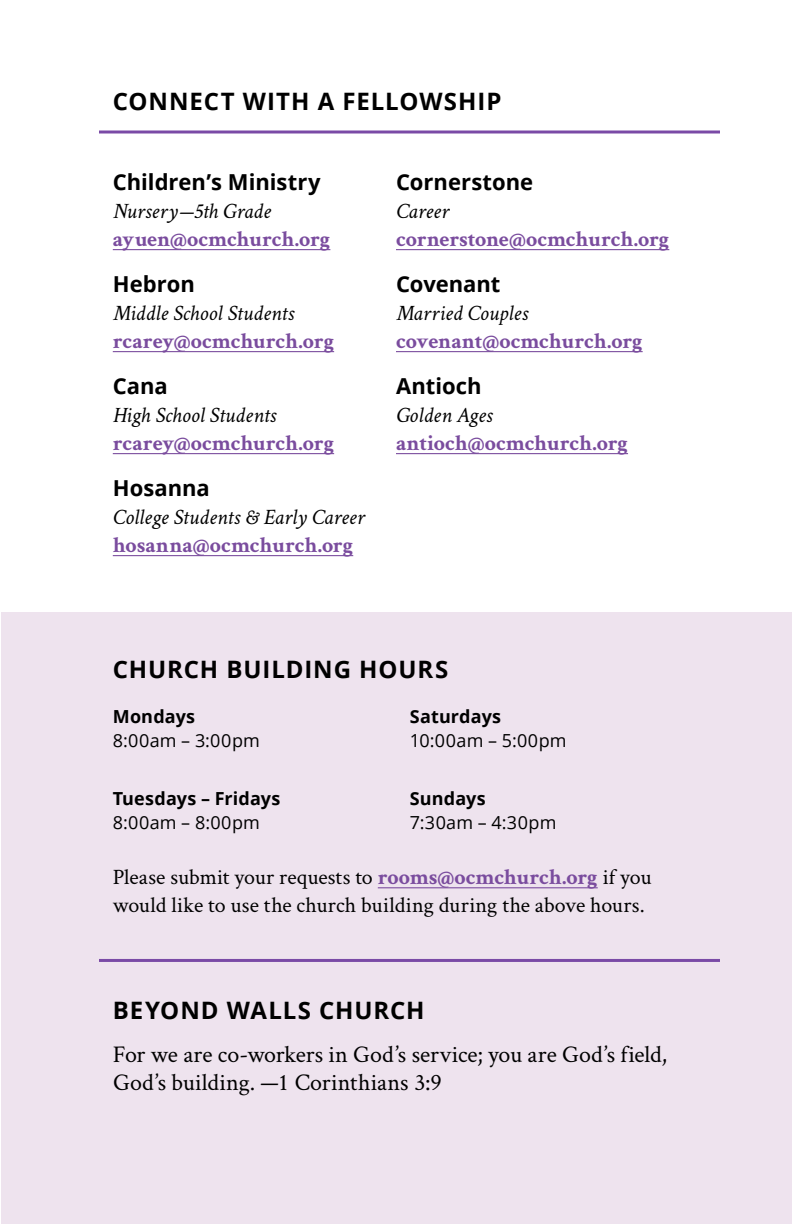
<style>
.page{position:relative;width:792px;height:1224px;background:#fff}
.page>*{position:absolute;margin:0;border:0;box-sizing:border-box;transform-origin:0 0}
.t1{font:24px/28px "Crimson Text";color:#000}
.t2{font:700 24px "Open Sans";letter-spacing:.04em;color:#000}
.t3{font:700 22px/28px "Crimson Text";letter-spacing:-.01em;color:#7a4c9e}
.t4{font:22px/28px "Crimson Text";color:#000}
.t5{font:italic 22px "Crimson Text";color:#000}
.t6{font:700 22px "Open Sans";color:#000}
.t7{font:18px "Open Sans";letter-spacing:.015em;color:#000}
.t8{font:700 18px "Open Sans";letter-spacing:.01em;color:#000}
.s1{font-weight:400;font-style:italic;color:#000}
.s2{font-weight:400;font-style:italic;font-size:21px;color:#000}
.s3{font-weight:700;color:#7a4c9e}
</style>
<div class="page">
<div style="left:1px;top:612px;width:791px;height:612px;background:#eee3ee"></div>
<hr style="left:378px;top:887px;width:220px;height:1px;background:#7a4c9e">
<hr style="left:99px;top:959px;width:621px;height:3px;background:#7a4aa6">
<hr style="left:113px;top:249px;width:217px;height:1px;background:#7a4c9e">
<hr style="left:113px;top:351px;width:221px;height:1px;background:#7a4c9e">
<hr style="left:113px;top:453px;width:221px;height:1px;background:#7a4c9e">
<hr style="left:113px;top:555px;width:240px;height:1px;background:#7a4c9e">
<hr style="left:396px;top:249px;width:273px;height:1px;background:#7a4c9e">
<hr style="left:396px;top:351px;width:247px;height:1px;background:#7a4c9e">
<hr style="left:396px;top:453px;width:232px;height:1px;background:#7a4c9e">
<svg style="left:99px;top:130px;width:621px;height:4px;background:#9b77bc"></svg>
<p class="t2" style="left:113px;top:84px;width:390px">CONNECT WITH A FELLOWSHIP</p>
<p class="t6" style="left:113px;top:166px;width:209px">Children’s Ministry</p>
<p class="t3" style="left:113px;top:196px;width:219px"><span class="s1">Nursery</span><span class="s2">—</span><span class="s1">5th Grade </span>ayuen@ocmchurch.org</p>
<p class="t6" style="left:113px;top:268px;width:84px">Hebron</p>
<p class="t5" style="left:113px;top:300px;width:183px">Middle School Students</p>
<p class="t3" style="left:113px;top:326px;width:223px">rcarey@ocmchurch.org</p>
<p class="t6" style="left:113px;top:370px;width:57px">Cana</p>
<p class="t5" style="left:113px;top:402px;width:165px">High School Students</p>
<p class="t3" style="left:113px;top:428px;width:223px">rcarey@ocmchurch.org</p>
<p class="t6" style="left:113px;top:472px;width:99px">Hosanna</p>
<p class="t5" style="left:113px;top:504px;width:253px">College Students &amp; Early Career</p>
<p class="t3" style="left:113px;top:530px;width:242px">hosanna@ocmchurch.org</p>
<p class="t6" style="left:396px;top:166px;width:139px">Cornerstone</p>
<p class="t5" style="left:396px;top:198px;width:54px">Career</p>
<p class="t3" style="left:396px;top:224px;width:275px">cornerstone@ocmchurch.org</p>
<p class="t6" style="left:396px;top:268px;width:106px">Covenant</p>
<p class="t5" style="left:396px;top:300px;width:133px">Married Couples</p>
<p class="t3" style="left:396px;top:326px;width:248px">covenant@ocmchurch.org</p>
<p class="t6" style="left:396px;top:370px;width:87px">Antioch</p>
<p class="t5" style="left:396px;top:402px;width:98px">Golden Ages</p>
<p class="t3" style="left:396px;top:428px;width:234px">antioch@ocmchurch.org</p>
<p class="t2" style="left:113px;top:653px;width:337px">CHURCH BUILDING HOURS</p>
<p class="t8" style="left:113px;top:703px;width:84px">Mondays</p>
<p class="t7" style="left:113px;top:728px;width:149px">8:00am – 3:00pm</p>
<p class="t8" style="left:113px;top:785px;width:169px">Tuesdays – Fridays</p>
<p class="t7" style="left:113px;top:810px;width:149px">8:00am – 8:00pm</p>
<p class="t8" style="left:410px;top:703px;width:93px">Saturdays</p>
<p class="t7" style="left:410px;top:728px;width:158px">10:00am – 5:00pm</p>
<p class="t8" style="left:410px;top:785px;width:77px">Sundays</p>
<p class="t7" style="left:410px;top:810px;width:148px">7:30am – 4:30pm</p>
<p class="t4" style="left:113px;top:862px;width:540px">Please submit your requests to <span class="s3">rooms@ocmchurch.org</span> if you would like to use the church building during the above hours.</p>
<p class="t2" style="left:113px;top:994px;width:313px">BEYOND WALLS CHURCH</p>
<p class="t1" style="left:113px;top:1039px;width:556px">For we are co-workers in God’s service; you are God’s field,<br>God’s building. —1 Corinthians 3:9</p>
</div>
